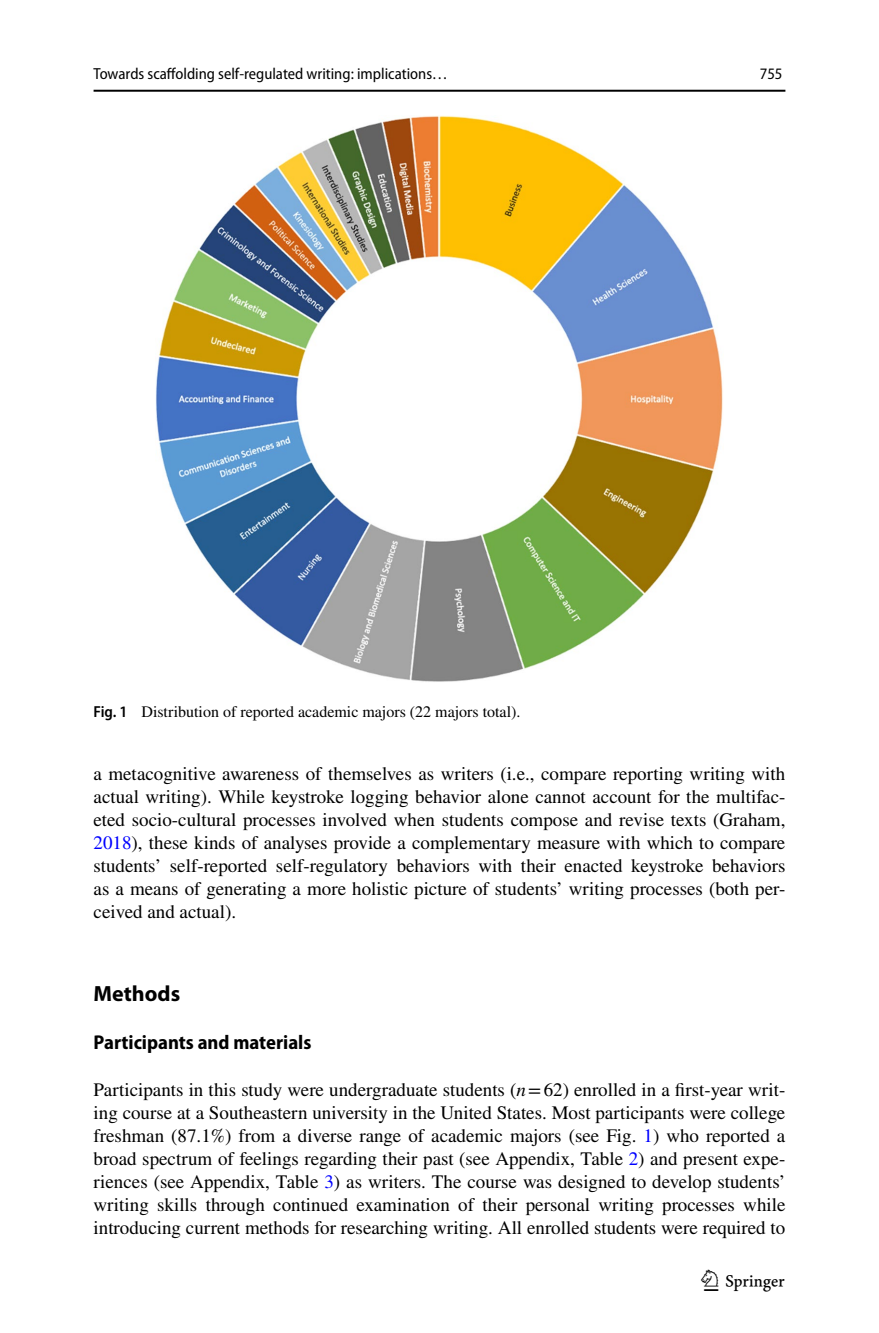
<style>
.page{position:relative;width:879px;height:1333px;background:#fff}
.page>*{position:absolute;margin:0;border:0;box-sizing:border-box;transform-origin:0 0}
.t1{font:30px "Springnew Regular 5";color:#000}
.t2{font:700 22px "Myriad Pro";color:#000}
.t3{font:700 semi-condensed 20px "Myriad Pro";color:#000}
.t4{font:19px/23px "STIX";color:#000;text-align:justify}
.t5{font:16px "STIX";color:#000}
.t6{font:16px "Myriad Pro Semi Cn 4";color:#000}
.t7{font:semi-condensed 16px "Myriad Pro";color:#000}
.s1{font-family:"Myriad Pro";font-weight:600;font-stretch:semi-condensed}
.s2{color:#00f}
.s3{font-style:italic}
</style>
<div class="page">
<hr style="left:94px;top:90px;width:691px;height:2px;background:#000">
<img style="left:156px;top:116px;width:567px;height:566px">
<p class="t6" style="left:94px;top:65px;width:356px">Towards scaffolding self‑regulated writing: implications…</p>
<p class="t7" style="left:760px;top:65px;width:24px">755</p>
<p class="t5" style="left:94px;top:701px;width:428px"><span class="s1">Fig. 1</span> Distribution of reported academic majors (22 majors total).</p>
<p class="t4" style="left:94px;top:763px;width:693px">a metacognitive awareness of themselves as writers (i.e., compare reporting writing with actual writing). While keystroke logging behavior alone cannot account for the multifac&shy;eted socio-cultural processes involved when students compose and revise texts (Graham, <span class="s2">2018</span>), these kinds of analyses provide a complementary measure with which to compare students’ self-reported self-regulatory behaviors with their enacted keystroke behaviors as a means of generating a more holistic picture of students’ writing processes (both per&shy;ceived and actual).</p>
<p class="t2" style="left:94px;top:978px;width:88px">Methods</p>
<p class="t3" style="left:94px;top:1030px;width:219px">Participants and materials</p>
<p class="t4" style="left:94px;top:1078px;width:693px">Participants in this study were undergraduate students (<span class="s3">n</span>=62) enrolled in a first-year writ&shy;ing course at a Southeastern university in the United States. Most participants were college freshman (87.1%) from a diverse range of academic majors (see Fig. <span class="s2">1</span>) who reported a broad spectrum of feelings regarding their past (see Appendix, Table <span class="s2">2</span>) and present expe&shy;riences (see Appendix, Table <span class="s2">3</span>) as writers. The course was designed to develop students’ writing skills through continued examination of their personal writing processes while introducing current methods for researching writing. All enrolled students were required to</p>
<h1 class="t1" style="left:704px;top:1269px;width:83px">1 3</h1>
</div>
